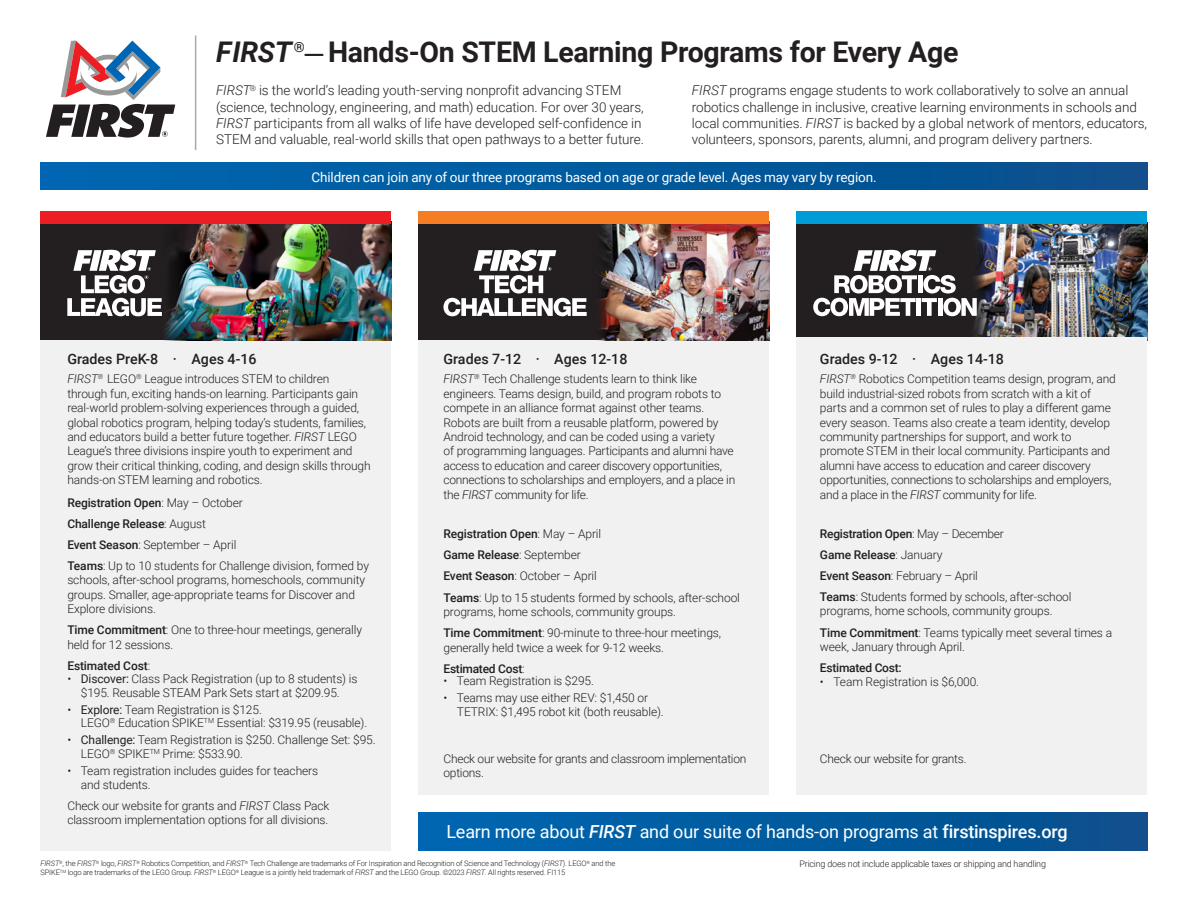
<style>
.page{position:relative;width:1188px;height:918px;background:#fff}
.page>*{position:absolute;margin:0;border:0;box-sizing:border-box;transform-origin:0 0}
.t1{font:700 28.5px "Roboto";letter-spacing:-.01em;color:#231f20}
.t2{font:18px "Roboto";letter-spacing:-.01em;color:#fff}
.t3{font:500 14.25px "Roboto";color:#231f20}
.t4{font:300 13.5px/16.2px "Roboto";letter-spacing:-.005em;color:#231f20}
.t5{font:13.5px "Roboto";letter-spacing:-.01em;color:#fff}
.t6{font:300 12px/14.4px "Roboto";letter-spacing:-.01em;color:#231f20}
.t7{font:500 12px "Roboto";letter-spacing:-.015em;color:#231f20}
.t8{font:300 9px "Roboto";letter-spacing:-.02em;color:#231f20}
.t9{font:300 7.5px "Roboto";letter-spacing:-.02em;color:#231f20}
.s1{font-style:italic}
.s2{font-weight:400}
.s3{font-weight:500}
.s4{font-weight:300}
.s5{font-weight:500;font-style:italic}
</style>
<div class="page">
<div style="left:418px;top:337px;width:351px;height:458px;background:#f1f1f2"></div>
<div style="left:418px;top:217px;width:229px;height:123px;background:#231f20"></div>
<div style="left:796px;top:217px;width:229px;height:123px;background:#231f20"></div>
<img style="left:598px;top:224px;width:171px;height:116px">
<img style="left:953px;top:224px;width:195px;height:113px">
<div style="left:40px;top:337px;width:352px;height:513px;background:#f1f1f2"></div>
<div style="left:40px;top:217px;width:176px;height:123px;background:#231f20"></div>
<svg style="left:46px;top:41px;width:129px;height:97px"></svg>
<div style="left:796px;top:337px;width:352px;height:458px;background:#f1f1f2"></div>
<hr style="left:195px;top:36px;width:1px;height:114px;background:#a7a9ac">
<div style="left:40px;top:163px;width:1108px;height:27px;background:linear-gradient(to right,#0067b1,#084f8c)"></div>
<div style="left:418px;top:812px;width:730px;height:38px;background:linear-gradient(to right,#0067b1,#084f8c)"></div>
<img style="left:164px;top:224px;width:228px;height:116px">
<div style="left:40px;top:211px;width:352px;height:13px;background:#ed1d24"></div>
<div style="left:418px;top:211px;width:351px;height:13px;background:#f57e25"></div>
<div style="left:796px;top:211px;width:352px;height:13px;background:#009cd7"></div>
<svg style="left:67px;top:250px;width:95px;height:66px"></svg>
<svg style="left:443px;top:250px;width:144px;height:66px"></svg>
<svg style="left:813px;top:250px;width:164px;height:66px"></svg>
<h1 class="t1" style="left:216px;top:32px;width:744px"><span class="s1">FIRST</span><sup>®</sup><span class="s2">—</span> Hands-On STEM Learning Programs for Every Age</h1>
<p class="t4" style="left:216px;top:82px;width:430px"><span class="s1">FIRST</span><sup>®</sup> is the world’s leading youth-serving nonprofit advancing STEM (science, technology, engineering, and math) education. For over 30 years, <span class="s1">FIRST</span> participants from all walks of life have developed self-confidence in STEM and valuable, real-world skills that open pathways to a better future.</p>
<p class="t4" style="left:692px;top:82px;width:457px"><span class="s1">FIRST</span> programs engage students to work collaboratively to solve an annual robotics challenge in inclusive, creative learning environments in schools and local communities. <span class="s1">FIRST</span> is backed by a global network of mentors, educators, volunteers, sponsors, parents, alumni, and program delivery partners.</p>
<p class="t5" style="left:311px;top:168px;width:567px">Children can join any of our three programs based on age or grade level. Ages may vary by region.</p>
<p class="t3" style="left:67px;top:349px;width:191px">Grades PreK-8 · Ages 4-16</p>
<p class="t3" style="left:443px;top:349px;width:186px">Grades 7-12 · Ages 12-18</p>
<p class="t3" style="left:820px;top:349px;width:186px">Grades 9-12 · Ages 14-18</p>
<p class="t6" style="left:67px;top:371px;width:305px"><span class="s1">FIRST</span><sup>®</sup> LEGO<sup>®</sup> League introduces STEM to children through fun, exciting hands-on learning. Participants gain real-world problem-solving experiences through a guided, global robotics program, helping today’s students, families, and educators build a better future together. <span class="s1">FIRST</span> LEGO League’s three divisions inspire youth to experiment and grow their critical thinking, coding, and design skills through hands-on STEM learning and robotics.</p>
<p class="t6" style="left:443px;top:371px;width:293px"><span class="s1">FIRST</span><sup>®</sup> Tech Challenge students learn to think like engineers. Teams design, build, and program robots to compete in an alliance format against other teams.<br>Robots are built from a reusable platform, powered by Android technology, and can be coded using a variety<br>of programming languages. Participants and alumni have access to education and career discovery opportunities, connections to scholarships and employers, and a place in the <span class="s1">FIRST</span> community for life.</p>
<p class="t6" style="left:820px;top:371px;width:297px"><span class="s1">FIRST</span><sup>®</sup> Robotics Competition teams design, program, and build industrial-sized robots from scratch with a kit of parts and a common set of rules to play a different game every season. Teams also create a team identity, develop community partnerships for support, and work to promote STEM in their local community. Participants and alumni have access to education and career discovery opportunities, connections to scholarships and employers, and a place in the <span class="s1">FIRST</span> community for life.</p>
<p class="t6" style="left:67px;top:491px;width:303px;line-height:21.1px"><span class="s3">Registration Open</span>: May – October<br><span class="s3">Challenge Release</span>: August<br><span class="s3">Event Season</span>: September – April<br><span class="s3">Teams</span>: Up to 10 students for Challenge division, formed by</p>
<p class="t6" style="left:67px;top:573px;width:299px">schools, after-school programs, homeschools, community groups. Smaller, age-appropriate teams for Discover and<br>Explore divisions.</p>
<p class="t6" style="left:67px;top:622px;width:296px"><span class="s3">Time Commitment</span>: One to three-hour meetings, generally held for 12 sessions.</p>
<p class="t7" style="left:67px;top:657px;width:84px">Estimated Cost<span class="s4">:</span></p>
<p class="t6" style="left:67px;top:672px;width:292px;line-height:13.5px;text-align:center">• <span class="s2">Discover:</span> Class Pack Registration (up to 8 students) is $195. Reusable STEAM Park Sets start at $209.95.</p>
<p class="t6" style="left:81px;top:702px;width:288px;line-height:13.5px;text-indent:-13px">• <span class="s2">Explore:</span> Team Registration is $125.<br>LEGO<sup>®</sup> Education SPIKE<sup>TM</sup> Essential: $319.95 (reusable).</p>
<p class="t6" style="left:81px;top:732px;width:296px;text-indent:-14px">• <span class="s2">Challenge:</span> Team Registration is $250. Challenge Set: $95.<br>LEGO<sup>®</sup> SPIKE<sup>TM</sup> Prime: $533.90.</p>
<p class="t6" style="left:81px;top:764px;width:239px;line-height:13.5px;text-indent:-14px">• Team registration includes guides for teachers and students.</p>
<p class="t6" style="left:67px;top:798px;width:264px">Check our website for grants and <span class="s1">FIRST</span> Class Pack classroom implementation options for all divisions.</p>
<p class="t6" style="left:820px;top:522px;width:253px;line-height:21.1px"><span class="s3">Registration Open</span>: May – December<br><span class="s3">Game Release</span>: January<br><span class="s3">Event Season</span>: February – April<br><span class="s3">Teams</span>: Students formed by schools, after-school</p>
<p class="t6" style="left:820px;top:600px;width:294px;line-height:21.1px">programs, home schools, community groups.<br><span class="s3">Time Commitment</span>: Teams typically meet several times a</p>
<p class="t6" style="left:820px;top:639px;width:146px">week, January through April.</p>
<p class="t7" style="left:820px;top:659px;width:83px">Estimated Cost:</p>
<p class="t6" style="left:820px;top:674px;width:161px">• Team Registration is $6,000.</p>
<p class="t6" style="left:443px;top:523px;width:298px;line-height:21.1px"><span class="s3">Registration Open</span>: May – April<br><span class="s3">Game Release</span>: September<br><span class="s3">Event Season</span>: October – April<br><span class="s3">Teams</span>: Up to 15 students formed by schools, after-school</p>
<p class="t6" style="left:443px;top:601px;width:279px;line-height:21.1px">programs, home schools, community groups.<br><span class="s3">Time Commitment</span>: 90-minute to three-hour meetings,</p>
<p class="t6" style="left:443px;top:636px;width:222px;line-height:21.1px">generally held twice a week for 9-12 weeks.<br><span class="s3">Estimated Cost</span>:</p>
<p class="t6" style="left:443px;top:674px;width:152px">• Team Registration is $295.</p>
<p class="t6" style="left:457px;top:691px;width:208px;line-height:13.5px;text-indent:-14px">• Teams may use either REV: $1,450 or<br>TETRIX: $1,495 robot kit (both reusable).</p>
<p class="t6" style="left:443px;top:751px;width:305px">Check our website for grants and classroom implementation</p>
<p class="t6" style="left:820px;top:751px;width:148px">Check our website for grants.</p>
<p class="t6" style="left:443px;top:765px;width:42px">options.</p>
<h2 class="t2" style="left:446px;top:819px;width:623px">Learn more about <span class="s5">FIRST</span> and our suite of hands-on programs at <span class="s3">firstinspires.org</span></h2>
<p class="t9" style="left:40px;top:858px;width:576px"><span class="s1">FIRST</span><sup>®</sup>, the <span class="s1">FIRST</span><sup>®</sup> logo, <span class="s1">FIRST</span><sup>®</sup> Robotics Competition, and <span class="s1">FIRST</span><sup>®</sup> Tech Challenge are trademarks of For Inspiration and Recognition of Science and Technology (<span class="s1">FIRST</span>). LEGO<sup>®</sup> and the</p>
<p class="t8" style="left:799px;top:858px;width:248px">Pricing does not include applicable taxes or shipping and handling</p>
<p class="t9" style="left:40px;top:867px;width:526px">SPIKE<sup>TM</sup> logo are trademarks of the LEGO Group. <span class="s1">FIRST</span><sup>®</sup> LEGO<sup>®</sup> League is a jointly held trademark of <span class="s1">FIRST</span> and the LEGO Group. ©2023 <span class="s1">FIRST</span>. All rights reserved. FI115</p>
</div>
